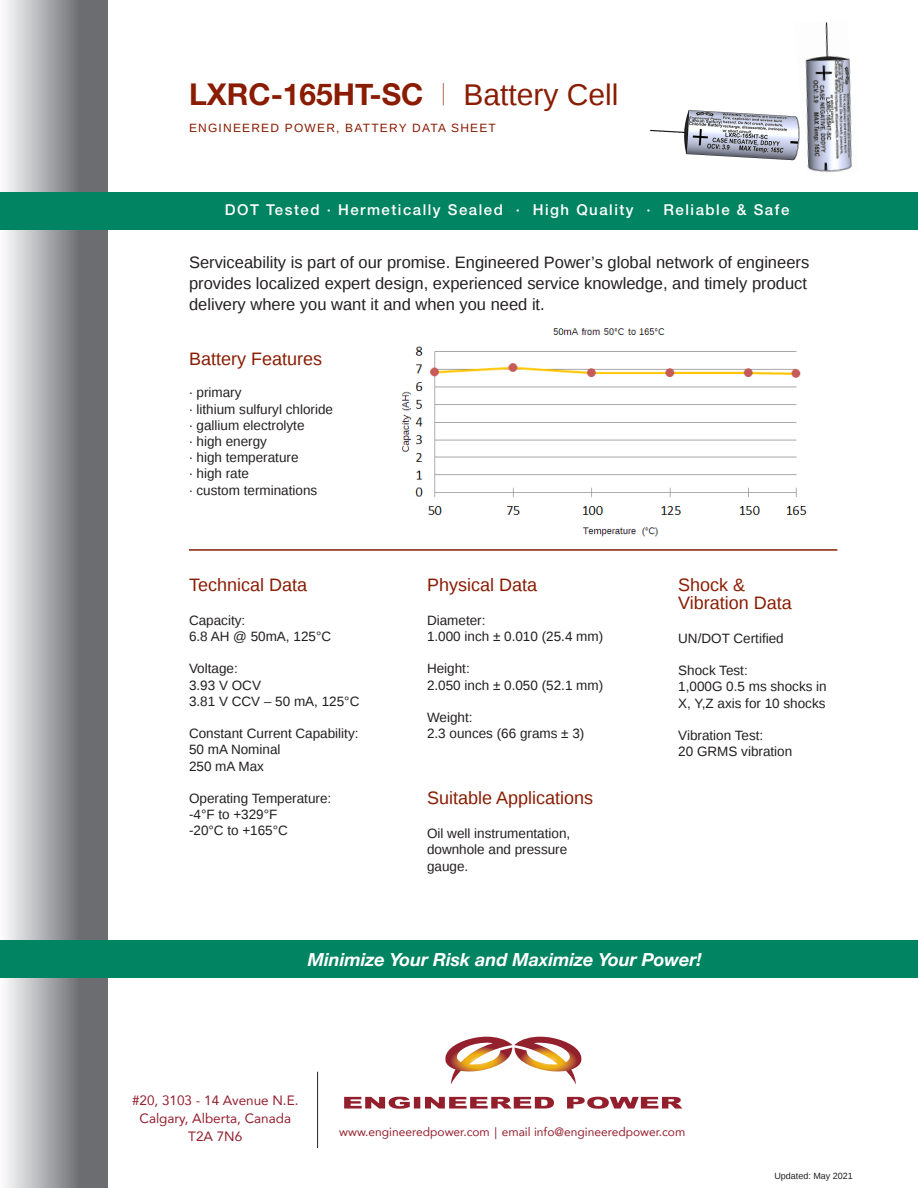
<style>
.page{position:relative;width:918px;height:1188px;background:#fff}
.page>*{position:absolute;margin:0;border:0;box-sizing:border-box;transform-origin:0 0}
.t1{font:700 30px "Helvetica Neue";color:#891c02}
.t2{font:18px/18px "Liberation Sans";color:#891c02}
.t3{font:italic 700 18px "Helvetica Neue";color:#fff}
.t4{font:16.5px/21px "Liberation Sans";color:#231f20}
.t5{font:500 15px "Helvetica Neue LT Std";letter-spacing:.1em;color:#fff}
.t6{font:13.5px/16.2px "Liberation Sans";color:#231f20}
.t7{font:13.5px "Avenir";color:#931f2d}
.t8{font:12px "Avenir";color:#931f2d}
.t9{font:12px "Liberation Sans";letter-spacing:.1em;color:#891c02}
.t10{font:9px "Liberation Sans";color:#231f20}
.s1{font-weight:400}
.s2{font-family:"Liberation Sans";font-weight:400}
</style>
<div class="page">
<svg style="left:6px;top:0;width:102px;height:1188px;background:#9e9fa2"></svg>
<hr style="left:317px;top:1072px;width:1px;height:76px;background:#231f20">
<svg style="left:445px;top:1037px;width:136px;height:47px"></svg>
<svg style="left:344px;top:1097px;width:338px;height:12px"></svg>
<div style="left:0;top:192px;width:918px;height:38px;background:#008461"></div>
<div style="left:0;top:940px;width:918px;height:38px;background:#008461"></div>
<hr style="left:189px;top:549px;width:648px;height:2px;background:#891c02">
<img style="left:650px;top:110px;width:144px;height:51px">
<img style="left:794px;top:22px;width:58px;height:151px">
<img style="left:401px;top:328px;width:406px;height:209px">
<p class="t1" style="left:189px;top:75px;width:431px">LXRC-165HT-SC <span class="s1">|</span> <span class="s2">Battery Cell</span></p>
<p class="t9" style="left:189px;top:121px;width:308px">ENGINEERED POWER, BATTERY DATA SHEET</p>
<p class="t5" style="left:225px;top:201px;width:566px">DOT Tested · Hermetically Sealed · High Quality · Reliable &amp; Safe</p>
<p class="t4" style="left:189px;top:252px;width:622px">Serviceability is part of our promise. Engineered Power’s global network of engineers provides localized expert design, experienced service knowledge, and timely product delivery where you want it and when you need it.</p>
<p class="t2" style="left:189px;top:350px;width:135px">Battery Features</p>
<p class="t6" style="left:189px;top:385px;width:54px">· primary</p>
<p class="t6" style="left:189px;top:401px;width:146px">· lithium sulfuryl chloride</p>
<p class="t6" style="left:189px;top:418px;width:117px">· gallium electrolyte</p>
<p class="t6" style="left:189px;top:434px;width:80px">· high energy</p>
<p class="t6" style="left:189px;top:450px;width:111px">· high temperature</p>
<p class="t6" style="left:189px;top:466px;width:62px">· high rate</p>
<p class="t6" style="left:189px;top:482px;width:130px">· custom terminations</p>
<p class="t2" style="left:189px;top:576px;width:120px">Technical Data</p>
<p class="t6" style="left:189px;top:613px;width:58px">Capacity:</p>
<p class="t6" style="left:189px;top:629px;width:144px">6.8 AH @ 50mA, 125°C</p>
<p class="t6" style="left:189px;top:661px;width:50px">Voltage:</p>
<p class="t6" style="left:189px;top:677px;width:172px">3.93 V OCV<br>3.81 V CCV – 50 mA, 125°C</p>
<p class="t6" style="left:189px;top:726px;width:171px">Constant Current Capability:</p>
<p class="t6" style="left:189px;top:742px;width:93px">50 mA Nominal</p>
<p class="t6" style="left:189px;top:758px;width:77px">250 mA Max</p>
<p class="t6" style="left:189px;top:791px;width:144px">Operating Temperature: -4°F to +329°F<br>-20°C to +165°C</p>
<p class="t2" style="left:427px;top:576px;width:112px">Physical Data</p>
<p class="t6" style="left:427px;top:613px;width:60px">Diameter:</p>
<p class="t6" style="left:427px;top:629px;width:178px">1.000 inch ± 0.010 (25.4 mm)</p>
<p class="t6" style="left:427px;top:661px;width:44px">Height:</p>
<p class="t6" style="left:427px;top:677px;width:178px">2.050 inch ± 0.050 (52.1 mm)</p>
<p class="t6" style="left:427px;top:710px;width:47px">Weight:</p>
<p class="t6" style="left:427px;top:726px;width:159px">2.3 ounces (66 grams ± 3)</p>
<p class="t2" style="left:427px;top:790px;width:168px">Suitable Applications</p>
<p class="t6" style="left:427px;top:826px;width:145px">Oil well instrumentation,</p>
<p class="t6" style="left:427px;top:842px;width:142px">downhole and pressure</p>
<p class="t6" style="left:427px;top:858px;width:43px">gauge.</p>
<p class="t2" style="left:678px;top:576px;width:115px">Shock &amp;<br>Vibration Data</p>
<p class="t6" style="left:678px;top:631px;width:107px">UN/DOT Certified</p>
<p class="t6" style="left:678px;top:663px;width:71px">Shock Test:</p>
<p class="t6" style="left:678px;top:679px;width:150px">1,000G 0.5 ms shocks in</p>
<p class="t6" style="left:678px;top:695px;width:149px">X, Y,Z axis for 10 shocks</p>
<p class="t6" style="left:678px;top:728px;width:87px">Vibration Test:</p>
<p class="t6" style="left:678px;top:744px;width:116px">20 GRMS vibration</p>
<p class="t3" style="left:308px;top:949px;width:395px">Minimize Your Risk and Maximize Your Power!</p>
<p class="t7" style="left:132px;top:1089px;width:168px">#20, 3103 - 14 Avenue N.E.</p>
<p class="t7" style="left:140px;top:1107px;width:153px">Calgary, Alberta, Canada</p>
<p class="t7" style="left:188px;top:1125px;width:56px">T2A 7N6</p>
<p class="t8" style="left:339px;top:1122px;width:348px">www.engineeredpower.com︱email info@engineeredpower.com</p>
<p class="t10" style="left:774px;top:1171px;width:80px">Updated: May 2021</p>
</div>
